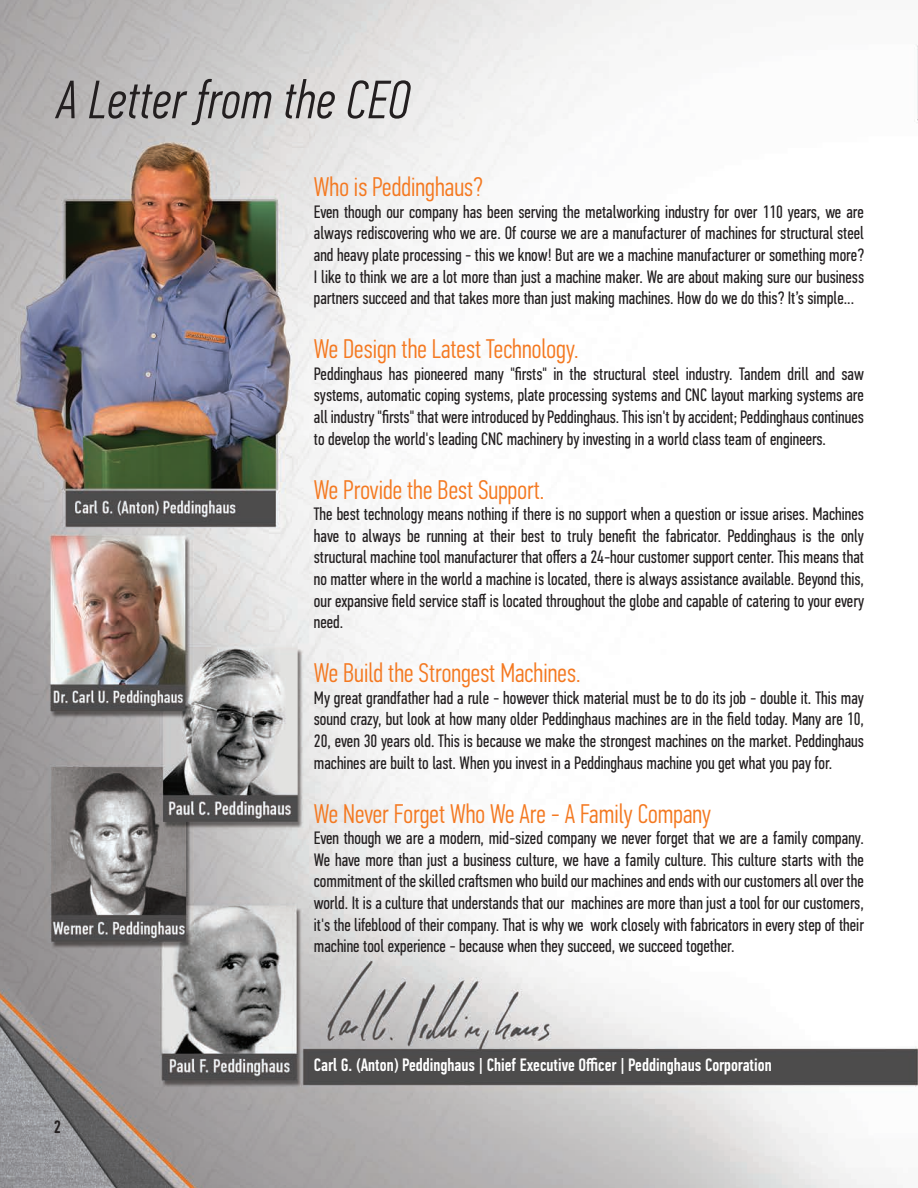
<style>
.page{position:relative;width:918px;height:1188px;background:#fff}
.page>*{position:absolute;margin:0;border:0;box-sizing:border-box;transform-origin:0 0}
.t1{font:italic 300 54px "PF Din Text Comp Pro";letter-spacing:.01em;color:#231f20}
.t2{font:300 27px "PF Din Text Comp Pro";color:#f47921}
.t3{font:18px/21.6px "PF Din Text Comp Pro";color:#231f20;text-align:justify}
.t4{font:500 18px "PF Din Text Comp Pro";color:#fff}
.t5{font:500 18px "PF Din Text Comp Pro";color:#231f20}
</style>
<div class="page">
<img style="left:0;top:0;width:918px;height:1188px">
<p class="t1" style="left:56px;top:69px;width:355px">A Letter from the CEO</p>
<p class="t2" style="left:314px;top:172px;width:170px">Who is Peddinghaus?</p>
<p class="t3" style="left:314px;top:201px;width:552px">Even though our company has been serving the metalworking industry for over 110 years, we are always rediscovering who we are. Of course we are a manufacturer of machines for structural steel and heavy plate processing - this we know! But are we a machine manufacturer or something more?<br>I like to think we are a lot more than just a machine maker. We are about making sure our business partners succeed and that takes more than just making machines. How do we do this? It’s simple...</p>
<p class="t2" style="left:314px;top:334px;width:266px">We Design the Latest Technology.</p>
<p class="t3" style="left:314px;top:363px;width:552px">Peddinghaus has pioneered many "firsts" in the structural steel industry. Tandem drill and saw systems, automatic coping systems, plate processing systems and CNC layout marking systems are all industry "firsts" that were introduced by Peddinghaus. This isn't by accident; Peddinghaus continues to develop the world's leading CNC machinery by investing in a world class team of engineers.</p>
<p class="t2" style="left:314px;top:474px;width:232px">We Provide the Best Support.</p>
<p class="t3" style="left:314px;top:504px;width:552px">The best technology means nothing if there is no support when a question or issue arises. Machines have to always be running at their best to truly benefit the fabricator. Peddinghaus is the only structural machine tool manufacturer that offers a 24-hour customer support center. This means that no matter where in the world a machine is located, there is always assistance available. Beyond this, our expansive field service staff is located throughout the globe and capable of catering to your every need.</p>
<p class="t2" style="left:314px;top:658px;width:268px">We Build the Strongest Machines.</p>
<p class="t3" style="left:314px;top:687px;width:552px">My great grandfather had a rule - however thick material must be to do its job - double it. This may sound crazy, but look at how many older Peddinghaus machines are in the field today. Many are 10, 20, even 30 years old. This is because we make the strongest machines on the market. Peddinghaus machines are built to last. When you invest in a Peddinghaus machine you get what you pay for.</p>
<p class="t2" style="left:314px;top:798px;width:399px">We Never Forget Who We Are - A Family Company</p>
<p class="t3" style="left:314px;top:828px;width:552px">Even though we are a modern, mid-sized company we never forget that we are a family company.<br>We have more than just a business culture, we have a family culture. This culture starts with the commitment of the skilled craftsmen who build our machines and ends with our customers all over the world. It is a culture that understands that our machines are more than just a tool for our customers, it's the lifeblood of their company. That is why we work closely with fabricators in every step of their machine tool experience - because when they succeed, we succeed together.</p>
<p class="t5" style="left:54px;top:1117px;width:9px">2</p>
<p class="t4" style="left:314px;top:1055px;width:459px">Carl G. (Anton) Peddinghaus | Chief Executive Officer | Peddinghaus Corporation</p>
</div>
